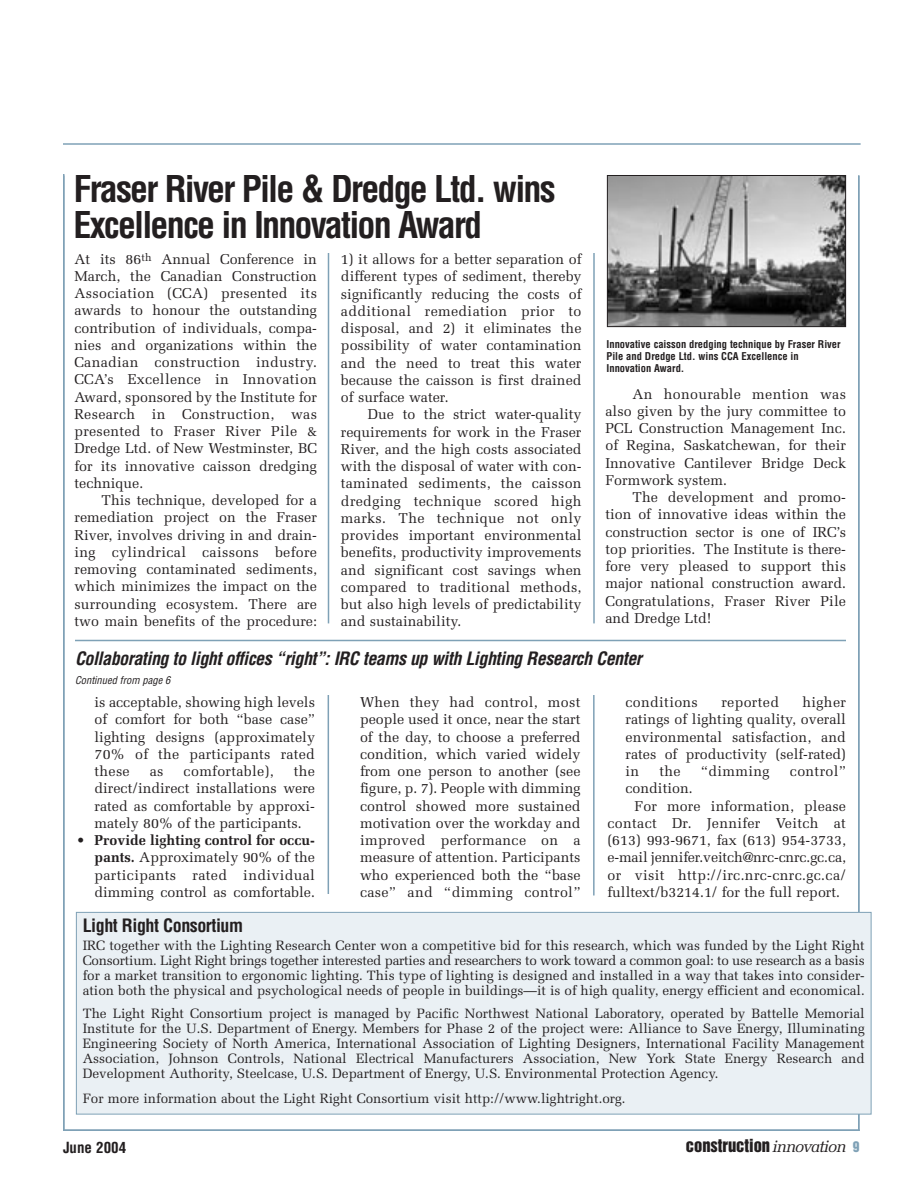
<style>
.page{position:relative;width:918px;height:1188px;background:#fff}
.page>*{position:absolute;margin:0;border:0;box-sizing:border-box;transform-origin:0 0}
.t1{font:700 condensed 36px/36px "Helvetica";letter-spacing:-.05em;color:#231f20}
.t2{font:italic 700 condensed 18px "Helvetica";letter-spacing:-.025em;color:#231f20}
.t3{font:700 condensed 18px "Helvetica";letter-spacing:-.025em;color:#231f20}
.t4{font:16.5px "Helvetica Inserat";color:#231f20}
.t5{font:700 condensed 15px "Helvetica";color:#231f20}
.t6{font:14.25px/17.2px "Melior";color:#231f20;text-align:justify}
.t7{font:14.25px "Melior";letter-spacing:.02em;color:#231f20}
.t8{font:13.5px/15px "Melior";color:#231f20;text-align:justify}
.t9{font:700 condensed 10.5px/12px "Helvetica";color:#231f20}
.t10{font:italic condensed 10.5px "Helvetica";color:#231f20}
.s1{font-weight:700}
.s2{font-family:"Melior";font-style:italic}
.s3{font-size:13.5px;color:#7fa1b6}
</style>
<div class="page">
<hr style="left:63px;top:174px;width:1px;height:957px;background:#7fa1b6">
<hr style="left:858px;top:176px;width:2px;height:955px;background:#7fa1b6">
<hr style="left:63px;top:1130px;width:797px;height:1px;background:#7fa1b6">
<hr style="left:63px;top:143px;width:798px;height:2px;background:#7fa1b6">
<hr style="left:328px;top:244px;width:1px;height:379px;background:#7fa1b6">
<hr style="left:593px;top:231px;width:2px;height:392px;background:#7fa1b6">
<div style="left:74px;top:175px;width:772px;height:78px;background:#fff"></div>
<img style="left:609px;top:177px;width:235px;height:148px">
<div style="left:607px;top:175px;width:239px;height:152px;border:1px solid #231f20"></div>
<hr style="left:328px;top:686px;width:1px;height:208px;background:#7fa1b6">
<hr style="left:593px;top:681px;width:2px;height:215px;background:#7fa1b6">
<hr style="left:75px;top:640px;width:771px;height:1px;background:#7fa1b6">
<div style="left:76px;top:912px;width:795px;height:202px;background:#eaf0f4"></div>
<div style="left:76px;top:912px;width:796px;height:202px;border:1px solid #7fa1b6"></div>
<div style="left:75px;top:652px;width:771px;height:43px;background:#fff"></div>
<h1 class="t1" style="left:74px;top:174px;width:484px">Fraser River Pile &amp; Dredge Ltd. wins<br>Excellence in Innovation Award</h1>
<p class="t6" style="left:74px;top:251px;width:244px">At its 86<sup>th</sup> Annual Conference in March, the Canadian Construction Association (CCA) presented its awards to honour the outstanding contribution of individuals, compa&shy;nies and organizations within the Canadian construction industry.<br>CCA’s Excellence in Innovation Award, sponsored by the Institute for Research in Construction, was presented to Fraser River Pile &amp; Dredge Ltd. of New Westminster, BC for its innovative caisson dredging technique.</p>
<p class="t6" style="left:74px;top:493px;width:244px;text-indent:27px">This technique, developed for a remediation project on the Fraser River, involves driving in and drain&shy;ing cylindrical caissons before removing contaminated sediments, which minimizes the impact on the surrounding ecosystem. There are two main benefits of the procedure:</p>
<p class="t6" style="left:341px;top:252px;width:242px">1) it allows for a better separation of different types of sediment, thereby significantly reducing the costs of additional remediation prior to disposal, and 2) it eliminates the possibility of water contamination and the need to treat this water because the caisson is first drained of surface water.</p>
<p class="t6" style="left:341px;top:407px;width:242px;text-indent:27px">Due to the strict water-quality requirements for work in the Fraser River, and the high costs associated with the disposal of water with con&shy;taminated sediments, the caisson dredging technique scored high marks. The technique not only provides important environmental benefits, productivity improvements and significant cost savings when compared to traditional methods, but also high levels of predictability and sustainability.</p>
<p class="t9" style="left:606px;top:339px;width:236px">Innovative caisson dredging technique by Fraser River<br>Pile and Dredge Ltd. wins CCA Excellence in<br>Innovation Award.</p>
<p class="t6" style="left:606px;top:387px;width:242px;text-indent:27px">An honourable mention was also given by the jury committee to PCL Construction Management Inc. of Regina, Saskatchewan, for their Innovative Cantilever Bridge Deck Formwork system.</p>
<p class="t6" style="left:606px;top:490px;width:242px;text-indent:27px">The development and promo&shy;tion of innovative ideas within the construction sector is one of IRC’s top priorities. The Institute is there&shy;fore very pleased to support this major national construction award.<br>Congratulations, Fraser River Pile and Dredge Ltd!</p>
<p class="t2" style="left:75px;top:652px;width:568px">Collaborating to light offices “right”: IRC teams up with Lighting Research Center</p>
<p class="t10" style="left:75px;top:676px;width:97px">Continued from page 6</p>
<p class="t6" style="left:94px;top:695px;width:222px">is acceptable, showing high levels of comfort for both “base case” lighting designs (approximately 70% of the participants rated these</p>
<p class="t6" style="left:94px;top:764px;width:222px;text-indent:199px">the direct/indirect installations were rated as comfortable by approxi&shy;mately 80% of the participants.</p>
<p class="t6" style="left:94px;top:833px;width:222px;text-indent:-18px">• <span class="s1">Provide lighting control for occu&shy;pants.</span> Approximately 90% of the participants rated individual dimming control as comfortable.</p>
<p class="t6" style="left:150px;top:764px;width:15px">as</p>
<p class="t7" style="left:184px;top:766px;width:92px">comfortable),</p>
<p class="t6" style="left:360px;top:695px;width:222px">When they had control, most people used it once, near the start of the day, to choose a preferred condition, which varied widely from one person to another (see figure, p. 7). People with dimming control showed more sustained motivation over the workday and improved performance on a measure of attention. Participants who experienced both the “base case” and “dimming control”</p>
<p class="t6" style="left:626px;top:695px;width:222px;text-indent:177px">higher ratings of lighting quality, overall environmental satisfaction, and rates of productivity (self-rated) in</p>
<p class="t7" style="left:626px;top:697px;width:74px">conditions</p>
<p class="t7" style="left:721px;top:697px;width:59px">reported</p>
<p class="t6" style="left:660px;top:764px;width:23px">the</p>
<p class="t7" style="left:701px;top:766px;width:70px">“dimming</p>
<p class="t7" style="left:790px;top:766px;width:58px">control”</p>
<p class="t6" style="left:626px;top:781px;width:69px">condition.</p>
<p class="t6" style="left:635px;top:799px;width:213px">For more information, please</p>
<p class="t7" style="left:608px;top:817px;width:240px">contact Dr. Jennifer Veitch at</p>
<p class="t6" style="left:608px;top:833px;width:240px">(613) 993-9671, fax (613) 954-3733,</p>
<p class="t6" style="left:608px;top:850px;width:240px">e-mail jennifer.veitch@nrc-cnrc.gc.ca,</p>
<p class="t7" style="left:608px;top:869px;width:240px">or visit http://irc.nrc-cnrc.gc.ca/</p>
<p class="t6" style="left:608px;top:885px;width:234px">fulltext/b3214.1/ for the full report.</p>
<p class="t3" style="left:83px;top:919px;width:162px">Light Right Consortium</p>
<p class="t8" style="left:83px;top:939px;width:784px">IRC together with the Lighting Research Center won a competitive bid for this research, which was funded by the Light Right Consortium. Light Right brings together interested parties and researchers to work toward a common goal: to use research as a basis for a market transition to ergonomic lighting. This type of lighting is designed and installed in a way that takes into consider&shy;ation both the physical and psychological needs of people in buildings—it is of high quality, energy efficient and economical.</p>
<p class="t8" style="left:83px;top:1007px;width:784px">The Light Right Consortium project is managed by Pacific Northwest National Laboratory, operated by Battelle Memorial Institute for the U.S. Department of Energy. Members for Phase 2 of the project were: Alliance to Save Energy, Illuminating Engineering Society of North America, International Association of Lighting Designers, International Facility Management Association, Johnson Controls, National Electrical Manufacturers Association, New York State Energy Research and Development Authority, Steelcase, U.S. Department of Energy, U.S. Environmental Protection Agency.</p>
<p class="t8" style="left:83px;top:1092px;width:544px">For more information about the Light Right Consortium visit http://www.lightright.org.</p>
<p class="t5" style="left:63px;top:1142px;width:65px">June 2004</p>
<p class="t4" style="left:686px;top:1139px;width:175px">CONSTRUCTION <span class="s2">innovation</span> <span class="s3">9</span></p>
</div>
